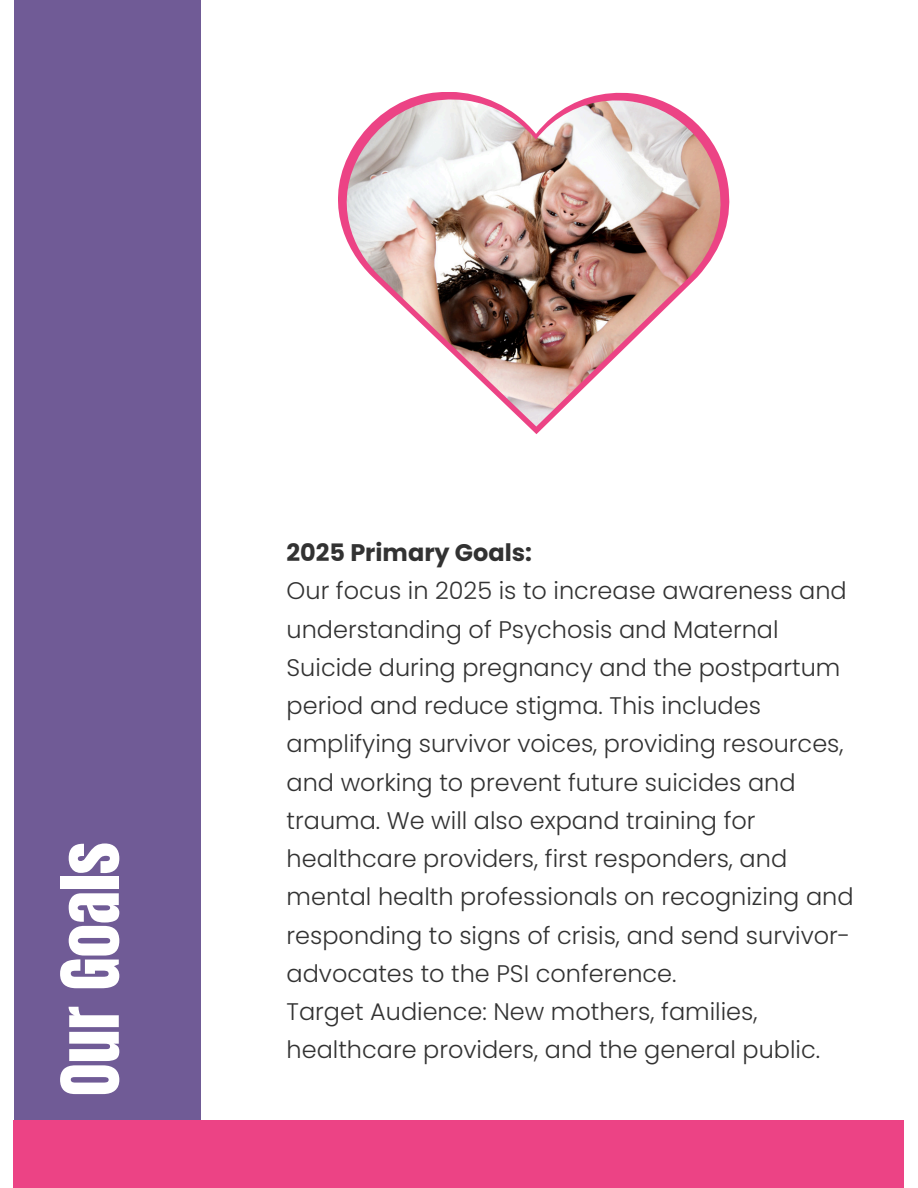
<style>
.page{position:relative;width:918px;height:1188px;background:#fff}
.page>*{position:absolute;margin:0;border:0;box-sizing:border-box;transform-origin:0 0}
.t1{font:67.8px "Anton";color:#fff}
.t2{font:300 24px/38.2px "Poppins";color:#323232}
.t3{font:700 24px "Poppins";color:#323232}
</style>
<div class="page">
<div style="left:14px;top:0;width:186px;height:1188px;background:#705b96"></div>
<div style="left:14px;top:1120px;width:890px;height:68px;background:#ec4385"></div>
<svg style="left:338px;top:92px;width:392px;height:342px"></svg>
<img style="left:347px;top:99px;width:374px;height:328px">
<p class="t1" style="left:42px;top:1096px;width:255px;rotate:-90deg">Our Goals</p>
<h1 class="t3" style="left:287px;top:536px;width:247px">2025 Primary Goals:</h1>
<p class="t2" style="left:287px;top:572px;width:569px">Our focus in 2025 is to increase awareness and understanding of Psychosis and Maternal Suicide during pregnancy and the postpartum period and reduce stigma. This includes amplifying survivor voices, providing resources, and working to prevent future suicides and trauma. We will also expand training for healthcare providers, first responders, and mental health professionals on recognizing and responding to signs of crisis, and send survivor&shy;advocates to the PSI conference.</p>
<p class="t2" style="left:287px;top:993px;width:535px">Target Audience: New mothers, families, healthcare providers, and the general public.</p>
</div>
